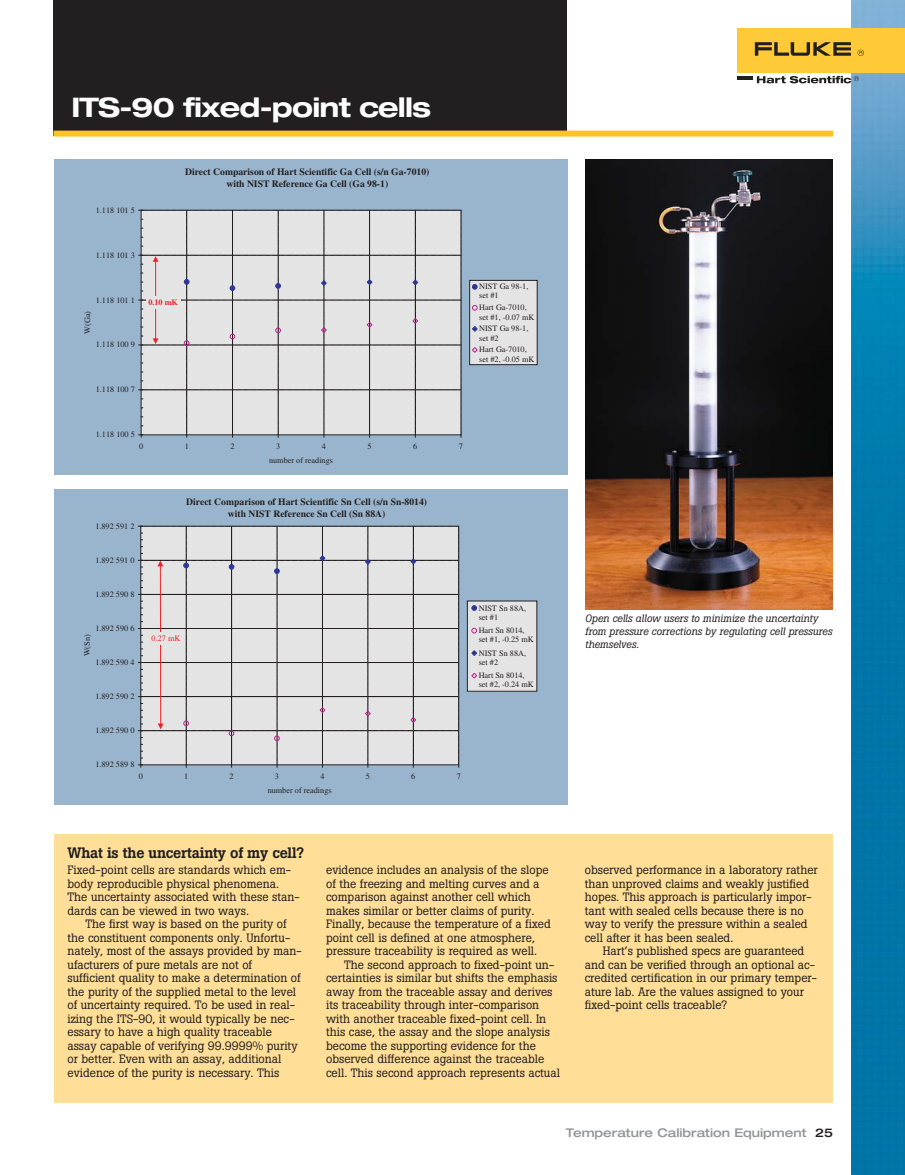
<style>
.page{position:relative;width:905px;height:1175px;background:#fff}
.page>*{position:absolute;margin:0;border:0;box-sizing:border-box;transform-origin:0 0}
.t1{font:700 expanded 27px "Helvetica Neue";letter-spacing:-.03em;color:#fff}
.t2{font:500 15px "Boton";letter-spacing:-.015em;color:#231f20}
.t3{font:12px/13.5px "Boton";color:#231f20}
.t4{font:500 12px "Helvetica Neue LT Std Med Ext";color:#939598}
.t5{font:italic 10.5px/13px "Boton";color:#231f20}
.t6{font:700 9.75px/11.7px "Times";color:#231f20;text-align:center}
.t7{font:700 9.6px/11.7px "Times";color:#231f20;text-align:center}
.t8{font:8.25px/9.1px "Times";color:#231f20}
.t9{font:700 8.25px "Times";color:#ee2229}
.t10{font:8.25px "Times";color:#ee2229}
.s1{color:#231f20}
</style>
<div class="page">
<img style="left:851px;top:0;width:53px;height:1174px">
<div style="left:737px;top:28px;width:167px;height:45px;background:#ffca38"></div>
<svg style="left:754px;top:42px;width:96px;height:14px"></svg>
<svg style="left:857px;top:50px;width:7px;height:6px"></svg>
<svg style="left:756px;top:76px;width:102px;height:7px"></svg>
<hr style="left:737px;top:76px;width:15px;height:4px;background:#231f20">
<div style="left:53px;top:0;width:513px;height:135px;background:#231f20"></div>
<div style="left:53px;top:131px;width:780px;height:6px;background:#ffc424"></div>
<div style="left:54px;top:159px;width:513px;height:315px;background:#99b5cd"></div>
<div style="left:469px;top:280px;width:68px;height:85px;background:#e5e4e4"></div>
<div style="left:469px;top:280px;width:68px;height:85px;border:1px solid #231f20"></div>
<svg style="left:472px;top:284px;width:5px;height:5px"></svg>
<svg style="left:472px;top:305px;width:5px;height:5px"></svg>
<svg style="left:472px;top:326px;width:5px;height:6px"></svg>
<svg style="left:472px;top:347px;width:5px;height:6px"></svg>
<svg style="left:138px;top:210px;width:324px;height:227px;background:#dddcdd"></svg>
<div style="left:146px;top:296px;width:34px;height:13px;background:#e5e4e4"></div>
<div style="left:54px;top:489px;width:513px;height:315px;background:#99b5cd"></div>
<div style="left:467px;top:601px;width:70px;height:90px;background:#e5e4e4"></div>
<svg style="left:471px;top:605px;width:6px;height:5px"></svg>
<svg style="left:471px;top:628px;width:5px;height:5px"></svg>
<svg style="left:471px;top:650px;width:6px;height:6px"></svg>
<svg style="left:471px;top:673px;width:6px;height:5px"></svg>
<svg style="left:138px;top:526px;width:321px;height:241px;background:#d7d6d6"></svg>
<div style="left:149px;top:632px;width:34px;height:13px;background:#e5e4e4"></div>
<div style="left:54px;top:834px;width:778px;height:269px;background:#ffde97"></div>
<img style="left:585px;top:159px;width:247px;height:450px">
<h1 class="t1" style="left:71px;top:97px;width:361px">ITS-90 fixed-point cells</h1>
<p class="t8" style="left:96px;top:206px;width:41px">1.118 101 5</p>
<p class="t8" style="left:96px;top:251px;width:41px">1.118 101 3</p>
<p class="t6" style="left:185px;top:167px;width:246px">Direct Comparison of Hart Scientific Ga Cell (s/n Ga-7010) with NIST Reference Ga Cell (Ga 98-1)</p>
<p class="t8" style="left:96px;top:296px;width:41px">1.118 101 1</p>
<p class="t8" style="left:83px;top:334px;width:24px;rotate:-90deg">W(Ga)</p>
<p class="t8" style="left:96px;top:341px;width:41px">1.118 100 9</p>
<p class="t9" style="left:148px;top:299px;width:31px">0.10 mK</p>
<p class="t8" style="left:96px;top:386px;width:41px">1.118 100 7</p>
<p class="t8" style="left:96px;top:431px;width:41px">1.118 100 5</p>
<p class="t8" style="left:139px;top:443px;width:6px">0</p>
<p class="t8" style="left:185px;top:443px;width:6px">1</p>
<p class="t8" style="left:230px;top:443px;width:6px">2</p>
<p class="t8" style="left:276px;top:443px;width:6px">3</p>
<p class="t8" style="left:322px;top:443px;width:6px">4</p>
<p class="t8" style="left:367px;top:443px;width:6px">5</p>
<p class="t8" style="left:413px;top:443px;width:6px">6</p>
<p class="t8" style="left:459px;top:443px;width:6px">7</p>
<p class="t8" style="left:269px;top:456px;width:66px">number of readings</p>
<p class="t8" style="left:95px;top:522px;width:41px">1.892 591 2</p>
<p class="t8" style="left:95px;top:556px;width:41px">1.892 591 0</p>
<p class="t8" style="left:95px;top:590px;width:41px">1.892 590 8</p>
<p class="t8" style="left:95px;top:624px;width:41px">1.892 590 6</p>
<p class="t8" style="left:83px;top:656px;width:23px;rotate:-90deg">W(Sn)</p>
<p class="t8" style="left:95px;top:658px;width:41px">1.892 590 4</p>
<p class="t8" style="left:95px;top:692px;width:41px">1.892 590 2</p>
<p class="t8" style="left:95px;top:726px;width:41px">1.892 590 0</p>
<p class="t8" style="left:95px;top:760px;width:41px">1.892 589 8</p>
<p class="t7" style="left:186px;top:497px;width:242px">Direct Comparison of Hart Scientific Sn Cell (s/n Sn-8014) with NIST Reference Sn Cell (Sn 88A)</p>
<p class="t10" style="left:152px;top:635px;width:30px">0.27 mK</p>
<p class="t8" style="left:139px;top:772px;width:6px">0</p>
<p class="t8" style="left:184px;top:772px;width:6px">1</p>
<p class="t8" style="left:229px;top:772px;width:6px">2</p>
<p class="t8" style="left:275px;top:772px;width:6px">3</p>
<p class="t8" style="left:320px;top:772px;width:6px">4</p>
<p class="t8" style="left:366px;top:772px;width:6px">5</p>
<p class="t8" style="left:411px;top:772px;width:6px">6</p>
<p class="t8" style="left:456px;top:772px;width:6px">7</p>
<p class="t8" style="left:268px;top:786px;width:65px">number of readings</p>
<p class="t8" style="left:479px;top:283px;width:51px">NIST Ga 98-1, set #1</p>
<p class="t8" style="left:479px;top:304px;width:57px">Hart Ga-7010, set #1, -0.07 mK</p>
<p class="t8" style="left:479px;top:325px;width:51px">NIST Ga 98-1, set #2</p>
<p class="t8" style="left:479px;top:346px;width:57px">Hart Ga-7010, set #2, -0.05 mK</p>
<p class="t8" style="left:478px;top:604px;width:49px">NIST Sn 88A, set #1</p>
<p class="t8" style="left:478px;top:626px;width:57px">Hart Sn 8014, set #1, -0.25 mK</p>
<p class="t8" style="left:478px;top:649px;width:49px">NIST Sn 88A, set #2</p>
<p class="t8" style="left:478px;top:671px;width:57px">Hart Sn 8014, set #2, -0.24 mK</p>
<p class="t2" style="left:67px;top:847px;width:238px">What is the uncertainty of my cell?</p>
<p class="t3" style="left:67px;top:864px;width:234px">Fixed-point cells are standards which em&shy;body reproducible physical phenomena.<br>The uncertainty associated with these stan&shy;dards can be viewed in two ways.</p>
<p class="t3" style="left:67px;top:918px;width:235px;text-indent:18px">The first way is based on the purity of the constituent components only. Unfortu&shy;nately, most of the assays provided by man&shy;ufacturers of pure metals are not of sufficient quality to make a determination of the purity of the supplied metal to the level of uncertainty required. To be used in real&shy;izing the ITS-90, it would typically be nec&shy;essary to have a high quality traceable assay capable of verifying 99.9999% purity or better. Even with an assay, additional evidence of the purity is necessary. This</p>
<p class="t3" style="left:326px;top:864px;width:226px">evidence includes an analysis of the slope of the freezing and melting curves and a comparison against another cell which makes similar or better claims of purity.<br>Finally, because the temperature of a fixed point cell is defined at one atmosphere, pressure traceability is required as well.</p>
<p class="t3" style="left:326px;top:959px;width:235px;text-indent:18px">The second approach to fixed-point un&shy;certainties is similar but shifts the emphasis away from the traceable assay and derives its traceability through inter-comparison with another traceable fixed-point cell. In this case, the assay and the slope analysis become the supporting evidence for the observed difference against the traceable cell. This second approach represents actual</p>
<p class="t5" style="left:585px;top:612px;width:248px">Open cells allow users to minimize the uncertainty from pressure corrections by regulating cell pressures themselves.</p>
<p class="t3" style="left:584px;top:864px;width:234px">observed performance in a laboratory rather than unproved claims and weakly justified hopes. This approach is particularly impor&shy;tant with sealed cells because there is no way to verify the pressure within a sealed cell after it has been sealed.</p>
<p class="t3" style="left:584px;top:945px;width:234px;text-indent:18px">Hart’s published specs are guaranteed and can be verified through an optional ac&shy;credited certification in our primary temper&shy;ature lab. Are the values assigned to your fixed-point cells traceable?</p>
<p class="t4" style="left:565px;top:1126px;width:269px">Temperature Calibration Equipment <span class="s1">25</span></p>
</div>
